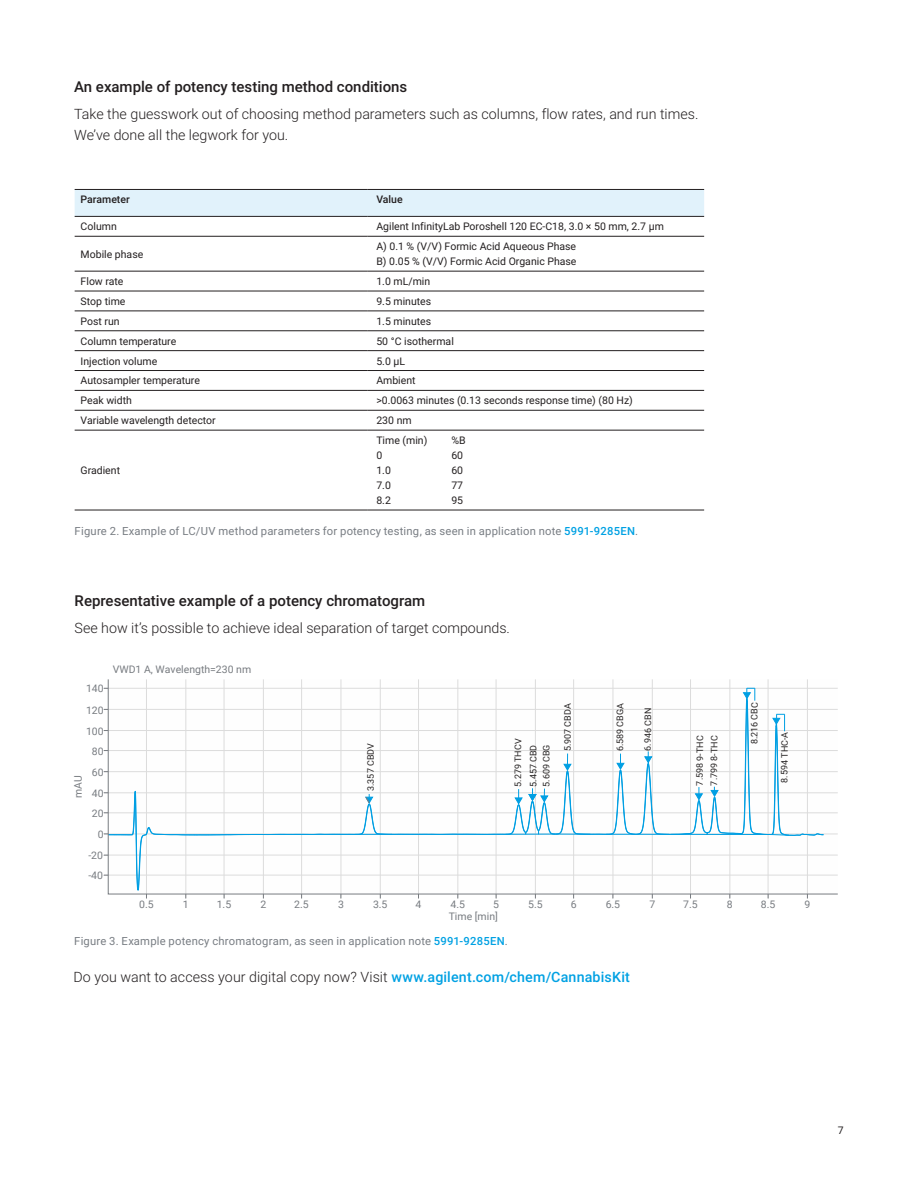
<style>
.page{position:relative;width:918px;height:1188px;background:#fff}
.page>*{position:absolute;margin:0;border:0;box-sizing:border-box;transform-origin:0 0}
.BROCHURE_callout_sub{font:500 15px "Roboto";color:#231f20}
.BROCHURE_caption_gra{font:500 15px "Roboto";color:#231f20}
.BROCHURE_text_black{font:300 14.25px "Roboto";color:#231f20}
.BROCHURE_caption_gra-2{font:300 14.25px/21px "Roboto";color:#231f20}
.BROCHURE_caption_gra-3{font:11.25px "Roboto";letter-spacing:.02em;color:#787d83}
.DATA_table_text{font:10.5px/15px "Roboto";color:#231f20}
.DATA_table_text_head{font:500 10.5px "Roboto";color:#231f20}
.t1{font:10.5px "Roboto";color:#787c81}
.t2{font:10.35px "Roboto";color:#787c81}
.t3{font:9px/15.3px "Roboto";letter-spacing:-.005em;color:#282525}
.s1{font-weight:500;color:#00a1e3}
</style>
<div class="page">
<div style="left:75px;top:190px;width:629px;height:26px;background:#e1f2fb"></div>
<hr style="left:75px;top:189px;width:292px;height:1px;background:#231f20">
<hr style="left:367px;top:189px;width:337px;height:1px;background:#231f20">
<hr style="left:75px;top:216px;width:292px;height:1px;background:#231f20">
<hr style="left:367px;top:216px;width:337px;height:1px;background:#231f20">
<hr style="left:75px;top:236px;width:292px;height:1px;background:#231f20">
<hr style="left:367px;top:236px;width:337px;height:1px;background:#231f20">
<hr style="left:75px;top:271px;width:292px;height:1px;background:#231f20">
<hr style="left:367px;top:271px;width:337px;height:1px;background:#231f20">
<hr style="left:75px;top:291px;width:292px;height:1px;background:#231f20">
<hr style="left:367px;top:291px;width:337px;height:1px;background:#231f20">
<hr style="left:75px;top:311px;width:292px;height:1px;background:#231f20">
<hr style="left:367px;top:311px;width:337px;height:1px;background:#231f20">
<hr style="left:75px;top:331px;width:292px;height:1px;background:#231f20">
<hr style="left:367px;top:331px;width:337px;height:1px;background:#231f20">
<hr style="left:75px;top:350px;width:292px;height:1px;background:#231f20">
<hr style="left:367px;top:350px;width:337px;height:1px;background:#231f20">
<hr style="left:75px;top:370px;width:292px;height:1px;background:#231f20">
<hr style="left:367px;top:370px;width:337px;height:1px;background:#231f20">
<hr style="left:75px;top:390px;width:292px;height:1px;background:#231f20">
<hr style="left:367px;top:390px;width:337px;height:1px;background:#231f20">
<hr style="left:75px;top:410px;width:292px;height:1px;background:#231f20">
<hr style="left:367px;top:410px;width:337px;height:1px;background:#231f20">
<hr style="left:75px;top:430px;width:292px;height:1px;background:#231f20">
<hr style="left:367px;top:430px;width:337px;height:1px;background:#231f20">
<hr style="left:75px;top:510px;width:292px;height:1px;background:#231f20">
<hr style="left:367px;top:510px;width:337px;height:1px;background:#231f20">
<svg style="left:107px;top:679px;width:731px;height:216px"></svg>
<svg style="left:743px;top:688px;width:13px;height:13px"></svg>
<svg style="left:772px;top:714px;width:13px;height:17px"></svg>
<svg style="left:711px;top:787px;width:8px;height:10px"></svg>
<p class="BROCHURE_caption_gra" style="left:74px;top:76px;width:335px">An example of potency testing method conditions</p>
<p class="BROCHURE_caption_gra-2" style="left:74px;top:103px;width:626px">Take the guesswork out of choosing method parameters such as columns, flow rates, and run times.<br>We’ve done all the legwork for you.</p>
<p class="DATA_table_text_head" style="left:81px;top:192px;width:51px">Parameter</p>
<p class="DATA_table_text_head" style="left:376px;top:192px;width:28px">Value</p>
<p class="DATA_table_text" style="left:81px;top:219px;width:38px">Column</p>
<p class="DATA_table_text" style="left:376px;top:219px;width:289px">Agilent InfinityLab Poroshell 120 EC-C18, 3.0 × 50 mm, 2.7 µm</p>
<p class="DATA_table_text" style="left:81px;top:246px;width:64px">Mobile phase</p>
<p class="DATA_table_text" style="left:376px;top:239px;width:202px">A) 0.1 % (V/V) Formic Acid Aqueous Phase<br>B) 0.05 % (V/V) Formic Acid Organic Phase</p>
<p class="DATA_table_text" style="left:81px;top:273px;width:44px">Flow rate</p>
<p class="DATA_table_text" style="left:376px;top:273px;width:55px">1.0 mL/min</p>
<p class="DATA_table_text" style="left:81px;top:293px;width:46px">Stop time</p>
<p class="DATA_table_text" style="left:376px;top:293px;width:56px">9.5 minutes</p>
<p class="DATA_table_text" style="left:81px;top:313px;width:41px">Post run</p>
<p class="DATA_table_text" style="left:376px;top:313px;width:56px">1.5 minutes</p>
<p class="DATA_table_text" style="left:81px;top:333px;width:97px">Column temperature</p>
<p class="DATA_table_text" style="left:376px;top:333px;width:79px">50 °C isothermal</p>
<p class="DATA_table_text" style="left:81px;top:353px;width:78px">Injection volume</p>
<p class="DATA_table_text" style="left:376px;top:353px;width:30px">5.0 μL</p>
<p class="DATA_table_text" style="left:81px;top:373px;width:121px">Autosampler temperature</p>
<p class="DATA_table_text" style="left:376px;top:373px;width:41px">Ambient</p>
<p class="DATA_table_text" style="left:81px;top:393px;width:53px">Peak width</p>
<p class="DATA_table_text" style="left:376px;top:393px;width:258px">&gt;0.0063 minutes (0.13 seconds response time) (80 Hz)</p>
<p class="DATA_table_text" style="left:81px;top:413px;width:137px">Variable wavelength detector</p>
<p class="DATA_table_text" style="left:376px;top:413px;width:37px">230 nm</p>
<p class="DATA_table_text" style="left:81px;top:462px;width:41px">Gradient</p>
<p class="DATA_table_text" style="left:376px;top:432px;width:52px">Time (min)</p>
<p class="DATA_table_text" style="left:451px;top:432px;width:16px">%B</p>
<p class="DATA_table_text" style="left:376px;top:447px;width:7px">0</p>
<p class="DATA_table_text" style="left:451px;top:447px;width:13px">60</p>
<p class="DATA_table_text" style="left:376px;top:462px;width:16px">1.0</p>
<p class="DATA_table_text" style="left:451px;top:462px;width:13px">60</p>
<p class="DATA_table_text" style="left:376px;top:477px;width:16px">7.0</p>
<p class="DATA_table_text" style="left:451px;top:477px;width:13px">77</p>
<p class="DATA_table_text" style="left:376px;top:492px;width:16px">8.2</p>
<p class="DATA_table_text" style="left:451px;top:492px;width:13px">95</p>
<p class="BROCHURE_caption_gra-3" style="left:75px;top:523px;width:565px">Figure 2. Example of LC/UV method parameters for potency testing, as seen in application note <span class="s1">5991-9285EN</span>.</p>
<p class="BROCHURE_callout_sub" style="left:75px;top:590px;width:352px">Representative example of a potency chromatogram</p>
<p class="BROCHURE_text_black" style="left:75px;top:618px;width:437px">See how it’s possible to achieve ideal separation of target compounds.</p>
<p class="t2" style="left:86px;top:681px;width:19px">140</p>
<p class="t2" style="left:86px;top:703px;width:19px">120</p>
<p class="t2" style="left:86px;top:724px;width:19px">100</p>
<p class="t1" style="left:71px;top:798px;width:24px;rotate:-90deg">mAU</p>
<p class="t2" style="left:92px;top:744px;width:13px">80</p>
<p class="t2" style="left:92px;top:765px;width:13px">60</p>
<p class="t2" style="left:92px;top:786px;width:13px">40</p>
<p class="t2" style="left:92px;top:806px;width:13px">20</p>
<p class="t2" style="left:98px;top:827px;width:7px">0</p>
<p class="t2" style="left:88px;top:848px;width:16px">-20</p>
<p class="t2" style="left:88px;top:868px;width:16px">-40</p>
<p class="t2" style="left:113px;top:662px;width:140px">VWD1 A, Wavelength=230 nm</p>
<p class="t3" style="left:363px;top:791px;width:49px;rotate:-90deg">3.357 CBDV</p>
<p class="t3" style="left:510px;top:787px;width:50px;rotate:-90deg">5.279 THCV<br>5.457 CBD</p>
<p class="t3" style="left:538px;top:787px;width:44px;rotate:-90deg">5.609 CBG</p>
<p class="t3" style="left:560px;top:751px;width:50px;rotate:-90deg">5.907 CBDA</p>
<p class="t3" style="left:612px;top:751px;width:50px;rotate:-90deg">6.589 CBGA</p>
<p class="t3" style="left:640px;top:751px;width:44px;rotate:-90deg">6.946 CBN</p>
<p class="t3" style="left:692px;top:786px;width:52px;line-height:14.2px;rotate:-90deg">7.598 9-THC<br>7.799 8-THC</p>
<p class="t3" style="left:746px;top:744px;width:44px;rotate:-90deg">8.216 CBC</p>
<p class="t3" style="left:777px;top:783px;width:52px;rotate:-90deg">8.594 THC-A</p>
<p class="t2" style="left:139px;top:897px;width:16px">0.5</p>
<p class="t2" style="left:183px;top:897px;width:7px">1</p>
<p class="t2" style="left:217px;top:897px;width:16px">1.5</p>
<p class="t2" style="left:260px;top:897px;width:7px">2</p>
<p class="t2" style="left:294px;top:897px;width:16px">2.5</p>
<p class="t2" style="left:338px;top:897px;width:7px">3</p>
<p class="t2" style="left:373px;top:897px;width:16px">3.5</p>
<p class="t2" style="left:416px;top:897px;width:7px">4</p>
<p class="t2" style="left:451px;top:897px;width:16px">4.5</p>
<p class="t2" style="left:493px;top:897px;width:7px">5</p>
<p class="t2" style="left:528px;top:897px;width:16px">5.5</p>
<p class="t2" style="left:571px;top:897px;width:7px">6</p>
<p class="t2" style="left:606px;top:897px;width:16px">6.5</p>
<p class="t2" style="left:649px;top:897px;width:7px">7</p>
<p class="t2" style="left:683px;top:897px;width:16px">7.5</p>
<p class="t2" style="left:727px;top:897px;width:7px">8</p>
<p class="t2" style="left:761px;top:897px;width:16px">8.5</p>
<p class="t2" style="left:805px;top:897px;width:7px">9</p>
<p class="t2" style="left:449px;top:909px;width:51px">Time [min]</p>
<p class="BROCHURE_caption_gra-3" style="left:74px;top:933px;width:435px">Figure 3. Example potency chromatogram, as seen in application note <span class="s1">5991-9285EN</span>.</p>
<p class="BROCHURE_text_black" style="left:73px;top:967px;width:558px">Do you want to access your digital copy now? Visit <span class="s1">www.agilent.com/chem/CannabisKit</span></p>
<p class="DATA_table_text" style="left:838px;top:1122px;width:7px">7</p>
</div>
